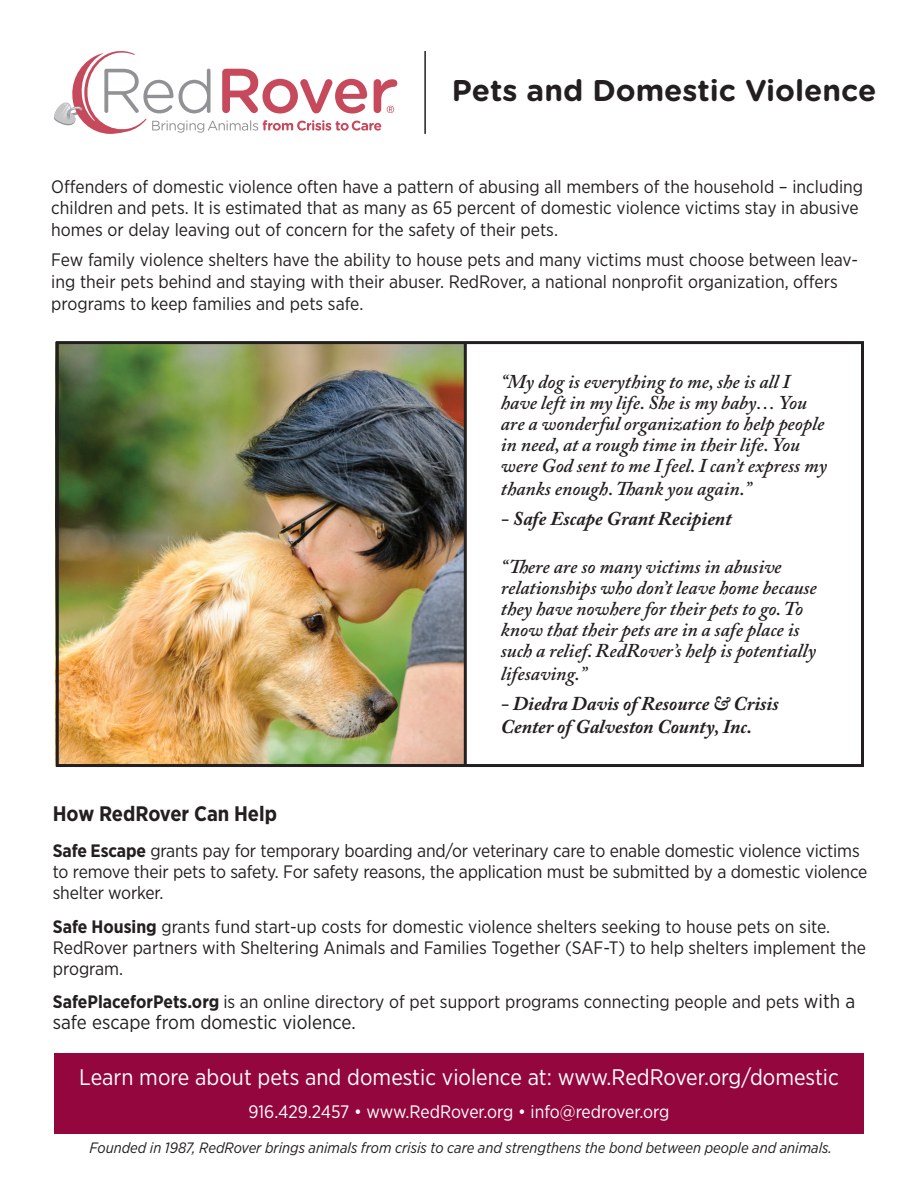
<style>
.page{position:relative;width:918px;height:1188px;background:#fff}
.page>*{position:absolute;margin:0;border:0;box-sizing:border-box;transform-origin:0 0}
.t1{font:700 30px "Gotham Rounded";color:#231f20}
.t2{font:22.5px "Gotham Narrow";color:#fff}
.t3{font:700 21px "Gotham Narrow";color:#231f20}
.t4{font:italic 600 19.5px/21px "Adobe Caslon Pro";color:#231f20}
.t5{font:italic 700 19.5px/22.5px "Adobe Caslon Pro";color:#231f20}
.t6{font:19.5px "Gotham Narrow";color:#231f20}
.t7{font:18px/21.6px "Gotham Narrow";color:#231f20}
.t8{font:18px "Gotham Narrow";letter-spacing:-.005em;color:#fff}
.t9{font:italic 15px "Gotham Narrow";color:#231f20}
.s1{font-weight:700}
.s2{font-size:19.5px}
</style>
<div class="page">
<img style="left:60px;top:345px;width:404px;height:418px">
<div style="left:56px;top:341px;width:808px;height:426px;border:3px solid #231f20"></div>
<svg style="left:54px;top:51px;width:343px;height:83px"></svg>
<div style="left:54px;top:1053px;width:810px;height:81px;background:#94063e"></div>
<hr style="left:424px;top:51px;width:2px;height:83px;background:#231f20">
<hr style="left:464px;top:343px;width:3px;height:422px;background:#231f20">
<h1 class="t1" style="left:452px;top:68px;width:426px">Pets and Domestic Violence</h1>
<p class="t7" style="left:51px;top:175px;width:813px">Offenders of domestic violence often have a pattern of abusing all members of the household – including children and pets. It is estimated that as many as 65 percent of domestic violence victims stay in abusive homes or delay leaving out of concern for the safety of their pets.</p>
<p class="t7" style="left:51px;top:249px;width:808px">Few family violence shelters have the ability to house pets and many victims must choose between leav&shy;ing their pets behind and staying with their abuser. RedRover, a national nonprofit organization, offers programs to keep families and pets safe.</p>
<p class="t4" style="left:501px;top:370px;width:328px">“My dog is everything to me, she is all I have left in my life. She is my baby… You are a wonderful organization to help people in need, at a rough time in their life. You were God sent to me I feel. I can’t express my</p>
<p class="t4" style="left:501px;top:478px;width:252px">thanks enough. Thank you again.”</p>
<p class="t5" style="left:501px;top:507px;width:232px">- Safe Escape Grant Recipient</p>
<p class="t4" style="left:501px;top:555px;width:317px">“There are so many victims in abusive relationships who don’t leave home because they have nowhere for their pets to go. To know that their pets are in a safe place is such a relief. RedRover’s help is potentially</p>
<p class="t4" style="left:501px;top:663px;width:87px">lifesaving.”</p>
<p class="t5" style="left:501px;top:692px;width:279px">- Diedra Davis of Resource &amp; Crisis<br>Center of Galveston County, Inc.</p>
<p class="t3" style="left:53px;top:800px;width:226px">How RedRover Can Help</p>
<p class="t7" style="left:53px;top:840px;width:816px;line-height:21px"><span class="s1">Safe Escape</span> grants pay for temporary boarding and/or veterinary care to enable domestic violence victims to remove their pets to safety. For safety reasons, the application must be submitted by a domestic violence shelter worker.</p>
<p class="t7" style="left:53px;top:916px;width:815px;line-height:21px"><span class="s1">Safe Housing</span> grants fund start-up costs for domestic violence shelters seeking to house pets on site.<br>RedRover partners with Sheltering Animals and Families Together (SAF-T) to help shelters implement the program.</p>
<p class="t7" style="left:53px;top:991px;width:804px"><span class="s1">SafePlaceforPets.org</span> is an online directory of pet support programs connecting people and pets <span class="s2">with a</span></p>
<p class="t6" style="left:53px;top:1010px;width:304px">safe escape from domestic violence.</p>
<p class="t2" style="left:79px;top:1063px;width:761px">Learn more about pets and domestic violence at: www.RedRover.org/domestic</p>
<p class="t8" style="left:249px;top:1101px;width:422px">916.429.2457 • www.RedRover.org • info@redrover.org</p>
<p class="t9" style="left:90px;top:1139px;width:744px">Founded in 1987, RedRover brings animals from crisis to care and strengthens the bond between people and animals.</p>
</div>
